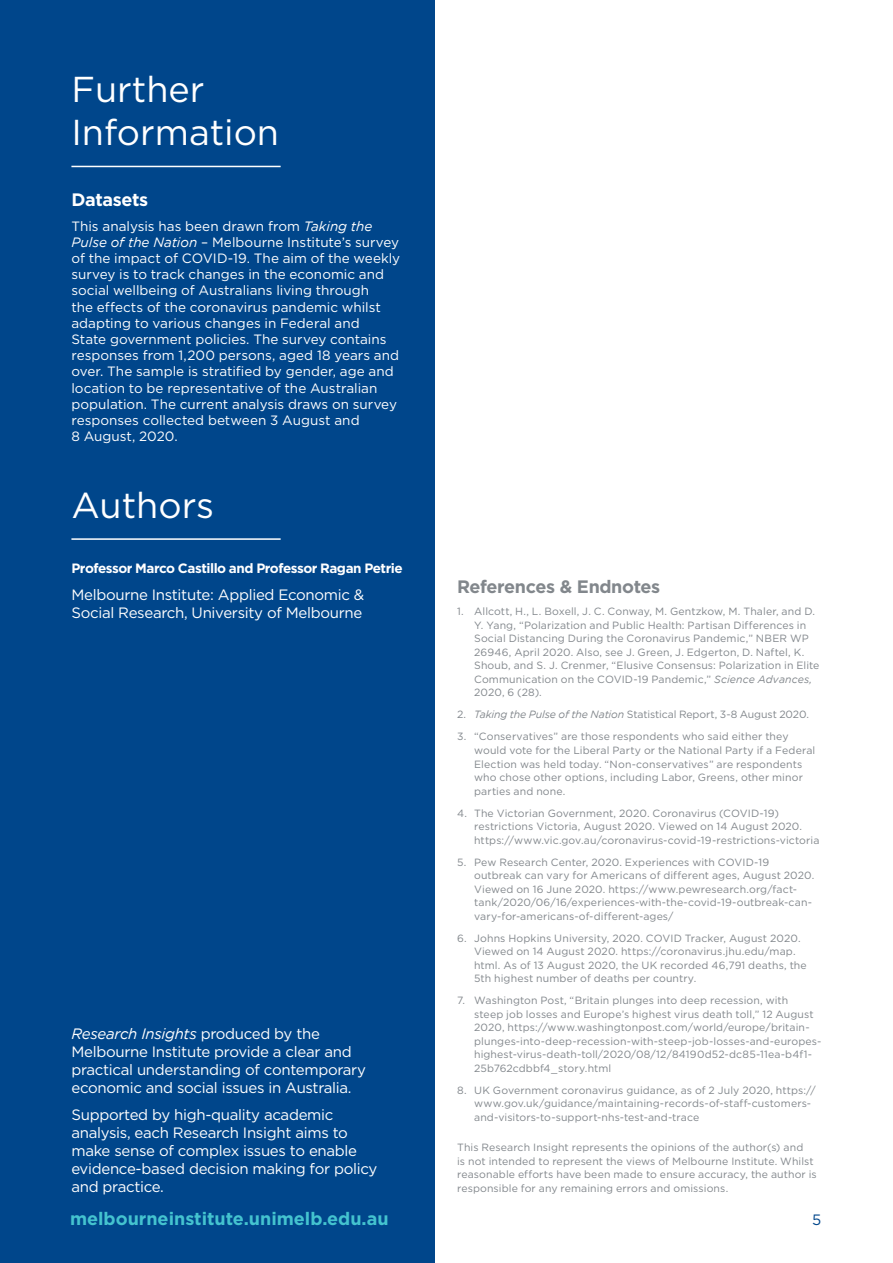
<style>
.page{position:relative;width:893px;height:1263px;background:#fff}
.page>*{position:absolute;margin:0;border:0;box-sizing:border-box;transform-origin:0 0}
.t1{font:36px/43.2px "Gotham HTF";color:#fff}
.t2{font:700 18px "Gotham HTF";color:#44c3cf}
.t3{font:700 18px "Gotham HTF";letter-spacing:-.02em;color:#82878c}
.t4{font:700 18px "Gotham HTF";letter-spacing:-.02em;color:#fff}
.t5{font:15px/18px "Gotham HTF";letter-spacing:-.02em;color:#fff}
.t6{font:italic 15px "Gotham";letter-spacing:-.02em;color:#fff}
.t7{font:15px "Gotham HTF";color:#00468b}
.t8{font:13.5px/16.2px "Gotham HTF";color:#fff}
.t9{font:700 13.5px "Gotham HTF";letter-spacing:-.035em;color:#fff}
.t10{font:10.5px/13.5px "Gotham HTF";letter-spacing:.01em;color:#82878c}
.t11{font:10.5px "Gotham HTF";letter-spacing:-.01em;color:#82878c}
.s1{font-family:"Gotham";font-style:italic}
.s2{font-family:"Gotham HTF";font-style:normal}
</style>
<div class="page">
<div style="left:0;top:0;width:434px;height:1263px;background:#00468b"></div>
<hr style="left:71px;top:166px;width:210px;height:1px;background:#fff">
<hr style="left:71px;top:538px;width:210px;height:2px;background:#fff">
<h1 class="t1" style="left:71px;top:67px;width:209px">Further<br>Information</h1>
<h2 class="t4" style="left:71px;top:189px;width:78px">Datasets</h2>
<p class="t8" style="left:71px;top:217px;width:330px">This analysis has been drawn from <span class="s1">Taking the Pulse of the Nation</span> – Melbourne Institute’s survey of the impact of COVID-19. The aim of the weekly survey is to track changes in the economic and social wellbeing of Australians living through<br>the effects of the coronavirus pandemic whilst adapting to various changes in Federal and<br>State government policies. The survey contains responses from 1,200 persons, aged 18 years and over. The sample is stratified by gender, age and location to be representative of the Australian population. The current analysis draws on survey responses collected between 3 August and<br>8 August, 2020.</p>
<h1 class="t1" style="left:71px;top:483px;width:144px">Authors</h1>
<p class="t9" style="left:71px;top:560px;width:333px">Professor Marco Castillo and Professor Ragan Petrie</p>
<h3 class="t5" style="left:71px;top:585px;width:294px">Melbourne Institute: Applied Economic &amp;<br>Social Research, University of Melbourne</h3>
<h3 class="t6" style="left:71px;top:1025px;width:250px">Research Insights <span class="s2">produced by the</span></h3>
<h3 class="t5" style="left:71px;top:1042px;width:296px">Melbourne Institute provide a clear and practical understanding of contemporary economic and social issues in Australia.</h3>
<h3 class="t5" style="left:71px;top:1105px;width:307px">Supported by high-quality academic analysis, each Research Insight aims to make sense of complex issues to enable evidence-based decision making for policy and practice.</h3>
<h2 class="t2" style="left:70px;top:1209px;width:320px">melbourneinstitute.unimelb.edu.au</h2>
<h2 class="t3" style="left:457px;top:577px;width:205px">References &amp; Endnotes</h2>
<p class="t10" style="left:474px;top:605px;width:347px;text-indent:-17px">1. Allcott, H., L. Boxell, J. C. Conway, M. Gentzkow, M. Thaler, and D.<br>Y. Yang, “Polarization and Public Health: Partisan Differences in Social Distancing During the Coronavirus Pandemic,” NBER WP 26946, April 2020. Also, see J. Green, J. Edgerton, D. Naftel, K.<br>Shoub, and S. J. Crenmer, “Elusive Consensus: Polarization in Elite Communication on the COVID-19 Pandemic,” <span class="s1">Science Advances, </span>2020, 6 (28).</p>
<p class="t11" style="left:457px;top:709px;width:354px">2. <span class="s1">Taking the Pulse of the Nation</span> Statistical Report, 3-8 August 2020.</p>
<p class="t10" style="left:474px;top:730px;width:343px;text-indent:-17px">3. “Conservatives” are those respondents who said either they would vote for the Liberal Party or the National Party if a Federal Election was held today. “Non-conservatives” are respondents who chose other options, including Labor, Greens, other minor parties and none.</p>
<p class="t10" style="left:474px;top:806px;width:347px;text-indent:-17px">4. The Victorian Government, 2020. Coronavirus (COVID-19) restrictions Victoria, August 2020. Viewed on 14 August 2020. https://www.vic.gov.au/coronavirus-covid-19-restrictions-victoria</p>
<p class="t10" style="left:474px;top:855px;width:342px;text-indent:-17px">5. Pew Research Center, 2020. Experiences with COVID-19 outbreak can vary for Americans of different ages, August 2020.<br>Viewed on 16 June 2020. https://www.pewresearch.org/fact&shy;tank/2020/06/16/experiences-with-the-covid-19-outbreak-can&shy;vary-for-americans-of-different-ages/</p>
<p class="t10" style="left:474px;top:931px;width:334px;text-indent:-17px">6. Johns Hopkins University, 2020. COVID Tracker, August 2020.<br>Viewed on 14 August 2020. https://coronavirus.jhu.edu/map. html. As of 13 August 2020, the UK recorded 46,791 deaths, the 5th highest number of deaths per country.</p>
<p class="t10" style="left:474px;top:993px;width:349px;text-indent:-17px">7. Washington Post, “Britain plunges into deep recession, with<br>steep job losses and Europe’s highest virus death toll,” 12 August 2020, https://www.washingtonpost.com/world/europe/britain&shy;plunges-into-deep-recession-with-steep-job-losses-and-europes&shy;highest-virus-death-toll/2020/08/12/84190d52-dc85-11ea-b4f1- 25b762cdbbf4_story.html</p>
<p class="t10" style="left:474px;top:1083px;width:343px;text-indent:-17px">8. UK Government coronavirus guidance, as of 2 July 2020, https:// www.gov.uk/guidance/maintaining-records-of-staff-customers&shy;and-visitors-to-support-nhs-test-and-trace</p>
<p class="t10" style="left:457px;top:1140px;width:361px">This Research Insight represents the opinions of the author(s) and<br>is not intended to represent the views of Melbourne Institute. Whilst reasonable efforts have been made to ensure accuracy, the author is responsible for any remaining errors and omissions.</p>
<h3 class="t7" style="left:812px;top:1212px;width:11px">5</h3>
</div>
